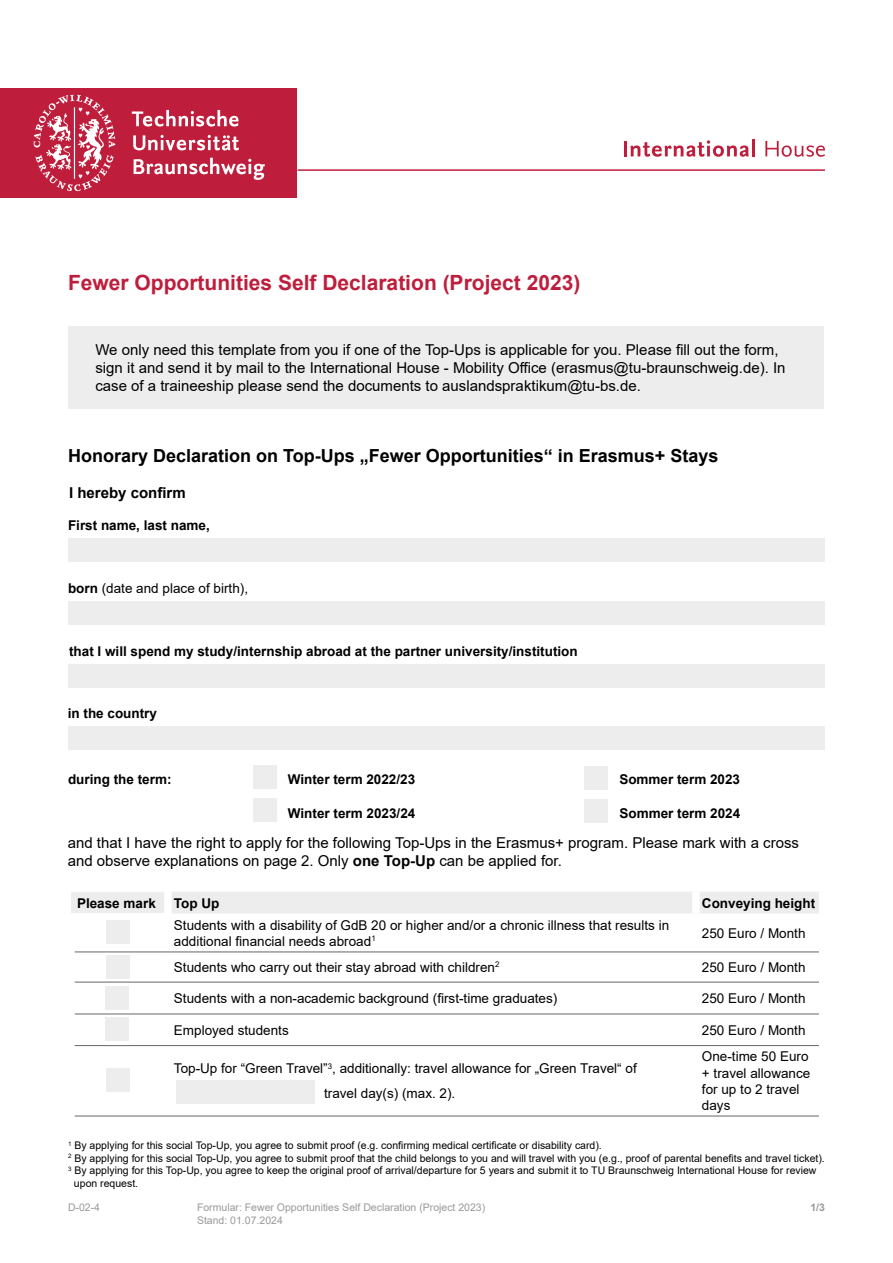
<style>
.page{position:relative;width:893px;height:1263px;background:#fff}
.page>*{position:absolute;margin:0;border:0;box-sizing:border-box;transform-origin:0 0}
.t1{font:700 21px "Arial";color:#be1e3c}
.t2{font:700 18px "Arial";color:#000}
.t3{font:15px/18px "Arial";color:#000}
.t4{font:700 15px "Arial";color:#000}
.t5{font:13.5px/16.2px "Arial";color:#000}
.t6{font:700 13.5px "Arial";color:#000}
.t7{font:10.5px "Arial";color:#000}
.t8{font:10.5px/12.6px "Arial";color:#999}
.t9{font:700 10.5px "Arial";color:#999}
.s1{font-weight:700}
</style>
<div class="page">
<div style="left:1px;top:88px;width:296px;height:110px;background:#be1e3c"></div>
<svg style="left:34px;top:95px;width:81px;height:96px"></svg>
<svg style="left:132px;top:110px;width:107px;height:17px"></svg>
<svg style="left:133px;top:135px;width:106px;height:16px"></svg>
<svg style="left:134px;top:158px;width:131px;height:22px"></svg>
<hr style="left:624px;top:141px;width:3px;height:15px;background:#be1e3c">
<svg style="left:630px;top:140px;width:119px;height:17px"></svg>
<hr style="left:752px;top:139px;width:3px;height:17px;background:#be1e3c">
<svg style="left:765px;top:141px;width:60px;height:16px"></svg>
<hr style="left:298px;top:169px;width:527px;height:2px;background:#be1e3c">
<div style="left:69px;top:326px;width:755px;height:83px;background:#ededed"></div>
<div style="left:68px;top:601px;width:756px;height:23px;background:#ededed"></div>
<div style="left:68px;top:539px;width:757px;height:23px;background:#ededed"></div>
<div style="left:68px;top:665px;width:756px;height:23px;background:#ededed"></div>
<div style="left:68px;top:727px;width:757px;height:23px;background:#ededed"></div>
<div style="left:253px;top:766px;width:23px;height:23px;background:#ededed"></div>
<div style="left:585px;top:767px;width:23px;height:23px;background:#ededed"></div>
<div style="left:71px;top:892px;width:748px;height:21px;background:#ededed"></div>
<div style="left:164px;top:891px;width:8px;height:23px;background:#fff"></div>
<div style="left:692px;top:892px;width:8px;height:21px;background:#fff"></div>
<hr style="left:168px;top:951px;width:528px;height:1px;background:#666">
<hr style="left:696px;top:951px;width:123px;height:1px;background:#666">
<hr style="left:168px;top:982px;width:528px;height:1px;background:#666">
<hr style="left:696px;top:982px;width:123px;height:1px;background:#666">
<hr style="left:168px;top:1013px;width:528px;height:1px;background:#666">
<hr style="left:696px;top:1013px;width:123px;height:1px;background:#666">
<hr style="left:168px;top:1045px;width:528px;height:1px;background:#666">
<hr style="left:696px;top:1045px;width:123px;height:1px;background:#666">
<hr style="left:168px;top:1116px;width:528px;height:1px;background:#666">
<hr style="left:696px;top:1116px;width:123px;height:1px;background:#666">
<hr style="left:75px;top:951px;width:93px;height:1px;background:#666">
<hr style="left:75px;top:982px;width:93px;height:1px;background:#666">
<hr style="left:75px;top:1013px;width:93px;height:1px;background:#666">
<hr style="left:75px;top:1045px;width:93px;height:1px;background:#666">
<hr style="left:75px;top:1116px;width:93px;height:1px;background:#666">
<div style="left:106px;top:921px;width:23px;height:23px;background:#ededed"></div>
<div style="left:106px;top:955px;width:23px;height:23px;background:#ededed"></div>
<div style="left:106px;top:986px;width:23px;height:23px;background:#ededed"></div>
<div style="left:253px;top:798px;width:23px;height:23px;background:#ededed"></div>
<div style="left:585px;top:799px;width:23px;height:24px;background:#ededed"></div>
<div style="left:176px;top:1080px;width:139px;height:23px;background:#ededed"></div>
<div style="left:106px;top:1018px;width:23px;height:23px;background:#ededed"></div>
<div style="left:106px;top:1069px;width:23px;height:23px;background:#ededed"></div>
<h1 class="t1" style="left:68px;top:268px;width:514px">Fewer Opportunities Self Declaration (Project 2023)</h1>
<p class="t3" style="left:95px;top:340px;width:692px">We only need this template from you if one of the Top-Ups is applicable for you. Please fill out the form, sign it and send it by mail to the International House - Mobility Office (erasmus@tu-braunschweig.de). In case of a traineeship please send the documents to auslandspraktikum@tu-bs.de.</p>
<h2 class="t2" style="left:68px;top:443px;width:652px">Honorary Declaration on Top-Ups „Fewer Opportunities“ in Erasmus+ Stays</h2>
<p class="t4" style="left:69px;top:482px;width:118px">I hereby confirm</p>
<p class="t6" style="left:68px;top:516px;width:143px">First name, last name,</p>
<p class="t5" style="left:68px;top:580px;width:182px"><span class="s1">born</span> (date and place of birth),</p>
<p class="t6" style="left:69px;top:642px;width:510px">that I will spend my study/internship abroad at the partner university/institution</p>
<p class="t6" style="left:68px;top:704px;width:91px">in the country</p>
<p class="t6" style="left:68px;top:770px;width:105px">during the term:</p>
<p class="t6" style="left:288px;top:770px;width:129px">Winter term 2022/23</p>
<p class="t6" style="left:619px;top:770px;width:122px">Sommer term 2023</p>
<p class="t6" style="left:288px;top:804px;width:129px">Winter term 2023/24</p>
<p class="t6" style="left:619px;top:804px;width:122px">Sommer term 2024</p>
<p class="t3" style="left:68px;top:833px;width:733px">and that I have the right to apply for the following Top-Ups in the Erasmus+ program. Please mark with a cross and observe explanations on page 2. Only <span class="s1">one Top-Up</span> can be applied for.</p>
<p class="t6" style="left:77px;top:893px;width:80px">Please mark</p>
<p class="t6" style="left:174px;top:893px;width:47px">Top Up</p>
<p class="t6" style="left:702px;top:893px;width:115px">Conveying height</p>
<p class="t5" style="left:174px;top:917px;width:497px">Students with a disability of GdB 20 or higher and/or a chronic illness that results in additional financial needs abroad<sup>1</sup></p>
<p class="t5" style="left:702px;top:925px;width:105px">250 Euro / Month</p>
<p class="t5" style="left:174px;top:959px;width:327px">Students who carry out their stay abroad with children<sup>2</sup></p>
<p class="t5" style="left:702px;top:959px;width:105px">250 Euro / Month</p>
<p class="t5" style="left:174px;top:990px;width:385px">Students with a non-academic background (first-time graduates)</p>
<p class="t5" style="left:702px;top:990px;width:105px">250 Euro / Month</p>
<p class="t5" style="left:174px;top:1022px;width:116px">Employed students</p>
<p class="t5" style="left:702px;top:1022px;width:105px">250 Euro / Month</p>
<p class="t5" style="left:324px;top:1056px;width:314px;line-height:24.8px;text-indent:-150px">Top-Up for “Green Travel”<sup>3</sup>, additionally: travel allowance for „Green Travel“ of travel day(s) (max. 2).</p>
<p class="t5" style="left:702px;top:1048px;width:110px">One-time 50 Euro + travel allowance for up to 2 travel days</p>
<p class="t7" style="left:68px;top:1138px;width:535px"><sup>1</sup> By applying for this social Top-Up, you agree to submit proof (e.g. confirming medical certificate or disability card).</p>
<p class="t7" style="left:68px;top:1151px;width:758px"><sup>2</sup> By applying for this social Top-Up, you agree to submit proof that the child belongs to you and will travel with you (e.g., proof of parental benefits and travel ticket).</p>
<p class="t7" style="left:68px;top:1163px;width:750px"><sup>3</sup> By applying for this Top-Up, you agree to keep the original proof of arrival/departure for 5 years and submit it to TU Braunschweig International House for review</p>
<p class="t7" style="left:74px;top:1176px;width:66px">upon request.</p>
<p class="t8" style="left:197px;top:1201px;width:290px">Formular: Fewer Opportunities Self Declaration (Project 2023)<br>Stand: 01.07.2024</p>
<p class="t8" style="left:68px;top:1201px;width:34px">D-02-4</p>
<p class="t9" style="left:810px;top:1200px;width:16px">1/3</p>
</div>
